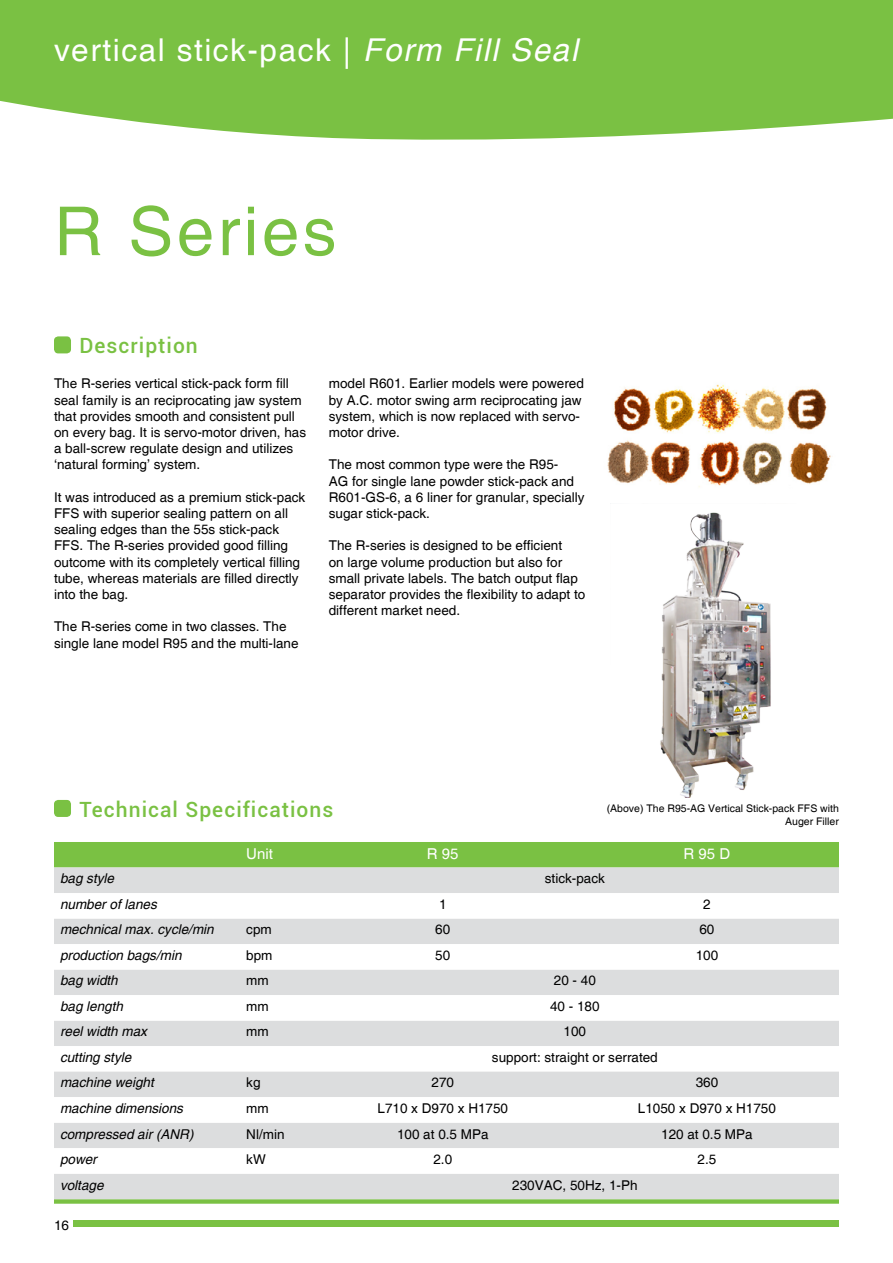
<style>
.page{position:relative;width:893px;height:1263px;background:#fff}
.page>*{position:absolute;margin:0;border:0;box-sizing:border-box;transform-origin:0 0}
.t1{font:67.5px "Helvetica";letter-spacing:.05em;color:#7ac143}
.t2{font:31.5px "Helvetica";letter-spacing:.05em;color:#fff}
.t3{font:500 21px "Roboto";letter-spacing:.05em;color:#7ac143}
.t4{font:15px "Helvetica";color:#fff}
.t5{font:13.5px/16.2px "Helvetica";color:#000}
.t6{font:italic 13.5px "Helvetica";color:#000}
.t7{font:10.5px/12.6px "Helvetica";color:#000;text-align:right}
.s1{font-style:italic}
</style>
<div class="page">
<svg style="left:0;top:0;width:893px;height:140px;background:#83c550"></svg>
<div style="left:74px;top:1220px;width:765px;height:7px;background:#7ac143"></div>
<div style="left:54px;top:336px;width:17px;height:17px;background:#7ac143;border-radius:4px"></div>
<div style="left:54px;top:800px;width:17px;height:17px;background:#7ac143;border-radius:4px"></div>
<div style="left:54px;top:842px;width:785px;height:362px;background:#7ac143"></div>
<div style="left:54px;top:867px;width:785px;height:26px;background:#dcddde"></div>
<svg style="left:54px;top:893px;width:785px;height:178px"></svg>
<div style="left:54px;top:1071px;width:785px;height:128px;background:#dcddde"></div>
<svg style="left:54px;top:1097px;width:785px;height:77px"></svg>
<img style="left:607px;top:384px;width:224px;height:103px">
<img style="left:660px;top:512px;width:111px;height:285px">
<h2 class="t2" style="left:54px;top:32px;width:525px">vertical stick-pack | <span class="s1">Form Fill Seal</span></h2>
<h1 class="t1" style="left:54px;top:192px;width:284px">R Series</h1>
<h3 class="t3" style="left:79px;top:331px;width:120px">Description</h3>
<p class="t5" style="left:54px;top:376px;width:254px">The R-series vertical stick-pack form fill seal family is an reciprocating jaw system that provides smooth and consistent pull on every bag. It is servo-motor driven, has a ball-screw regulate design and utilizes ‘natural forming’ system.</p>
<p class="t5" style="left:54px;top:489px;width:253px">It was introduced as a premium stick-pack FFS with superior sealing pattern on all sealing edges than the 55s stick-pack FFS. The R-series provided good filling outcome with its completely vertical filling tube, whereas materials are filled directly into the bag.</p>
<p class="t5" style="left:54px;top:619px;width:246px">The R-series come in two classes. The single lane model R95 and the multi-lane</p>
<p class="t5" style="left:329px;top:376px;width:257px">model R601. Earlier models were powered by A.C. motor swing arm reciprocating jaw system, which is now replaced with servo&shy;motor drive.</p>
<p class="t5" style="left:329px;top:457px;width:257px">The most common type were the R95-<br>AG for single lane powder stick-pack and R601-GS-6, a 6 liner for granular, specially sugar stick-pack.</p>
<p class="t5" style="left:329px;top:538px;width:258px">The R-series is designed to be efficient<br>on large volume production but also for small private labels. The batch output flap separator provides the flexibility to adapt to different market need.</p>
<h3 class="t3" style="left:79px;top:795px;width:256px">Technical Specifications</h3>
<p class="t4" style="left:246px;top:845px;width:28px">Unit</p>
<p class="t4" style="left:427px;top:845px;width:33px">R 95</p>
<p class="t4" style="left:684px;top:845px;width:48px">R 95 D</p>
<p class="t6" style="left:60px;top:871px;width:56px">bag style</p>
<p class="t5" style="left:545px;top:871px;width:62px">stick-pack</p>
<p class="t6" style="left:60px;top:896px;width:98px">number of lanes</p>
<p class="t5" style="left:439px;top:896px;width:9px">1</p>
<p class="t5" style="left:703px;top:896px;width:9px">2</p>
<p class="t6" style="left:60px;top:922px;width:155px">mechnical max. cycle/min</p>
<p class="t5" style="left:246px;top:922px;width:27px">cpm</p>
<p class="t5" style="left:435px;top:922px;width:17px">60</p>
<p class="t5" style="left:699px;top:922px;width:17px">60</p>
<p class="t6" style="left:60px;top:947px;width:123px">production bags/min</p>
<p class="t5" style="left:246px;top:947px;width:28px">bpm</p>
<p class="t5" style="left:435px;top:947px;width:17px">50</p>
<p class="t5" style="left:696px;top:947px;width:24px">100</p>
<p class="t6" style="left:60px;top:973px;width:59px">bag width</p>
<p class="t5" style="left:246px;top:973px;width:24px">mm</p>
<p class="t5" style="left:554px;top:973px;width:44px">20 - 40</p>
<p class="t6" style="left:60px;top:998px;width:65px">bag length</p>
<p class="t5" style="left:246px;top:998px;width:24px">mm</p>
<p class="t5" style="left:550px;top:998px;width:51px">40 - 180</p>
<p class="t6" style="left:60px;top:1024px;width:89px">reel width max</p>
<p class="t5" style="left:246px;top:1024px;width:24px">mm</p>
<p class="t5" style="left:564px;top:1024px;width:24px">100</p>
<p class="t6" style="left:60px;top:1049px;width:73px">cutting style</p>
<p class="t5" style="left:492px;top:1049px;width:167px">support: straight or serrated</p>
<p class="t6" style="left:60px;top:1075px;width:95px">machine weight</p>
<p class="t5" style="left:246px;top:1075px;width:16px">kg</p>
<p class="t5" style="left:432px;top:1075px;width:24px">270</p>
<p class="t5" style="left:696px;top:1075px;width:24px">360</p>
<p class="t6" style="left:60px;top:1100px;width:125px">machine dimensions</p>
<p class="t5" style="left:246px;top:1101px;width:24px">mm</p>
<p class="t5" style="left:378px;top:1101px;width:132px">L710 x D970 x H1750</p>
<p class="t5" style="left:638px;top:1101px;width:140px">L1050 x D970 x H1750</p>
<p class="t6" style="left:60px;top:1126px;width:135px">compressed air (ANR)</p>
<p class="t5" style="left:246px;top:1126px;width:40px">Nl/min</p>
<p class="t5" style="left:397px;top:1126px;width:93px">100 at 0.5 MPa</p>
<p class="t5" style="left:661px;top:1126px;width:93px">120 at 0.5 MPa</p>
<p class="t6" style="left:60px;top:1151px;width:38px">power</p>
<p class="t5" style="left:246px;top:1152px;width:21px">kW</p>
<p class="t5" style="left:433px;top:1152px;width:20px">2.0</p>
<p class="t5" style="left:697px;top:1152px;width:20px">2.5</p>
<p class="t6" style="left:60px;top:1177px;width:45px">voltage</p>
<p class="t5" style="left:512px;top:1177px;width:127px">230VAC, 50Hz, 1-Ph</p>
<p class="t7" style="left:607px;top:802px;width:234px">(Above) The R95-AG Vertical Stick-pack FFS with<br>Auger Filler</p>
<p class="t5" style="left:54px;top:1218px;width:17px">16</p>
</div>
